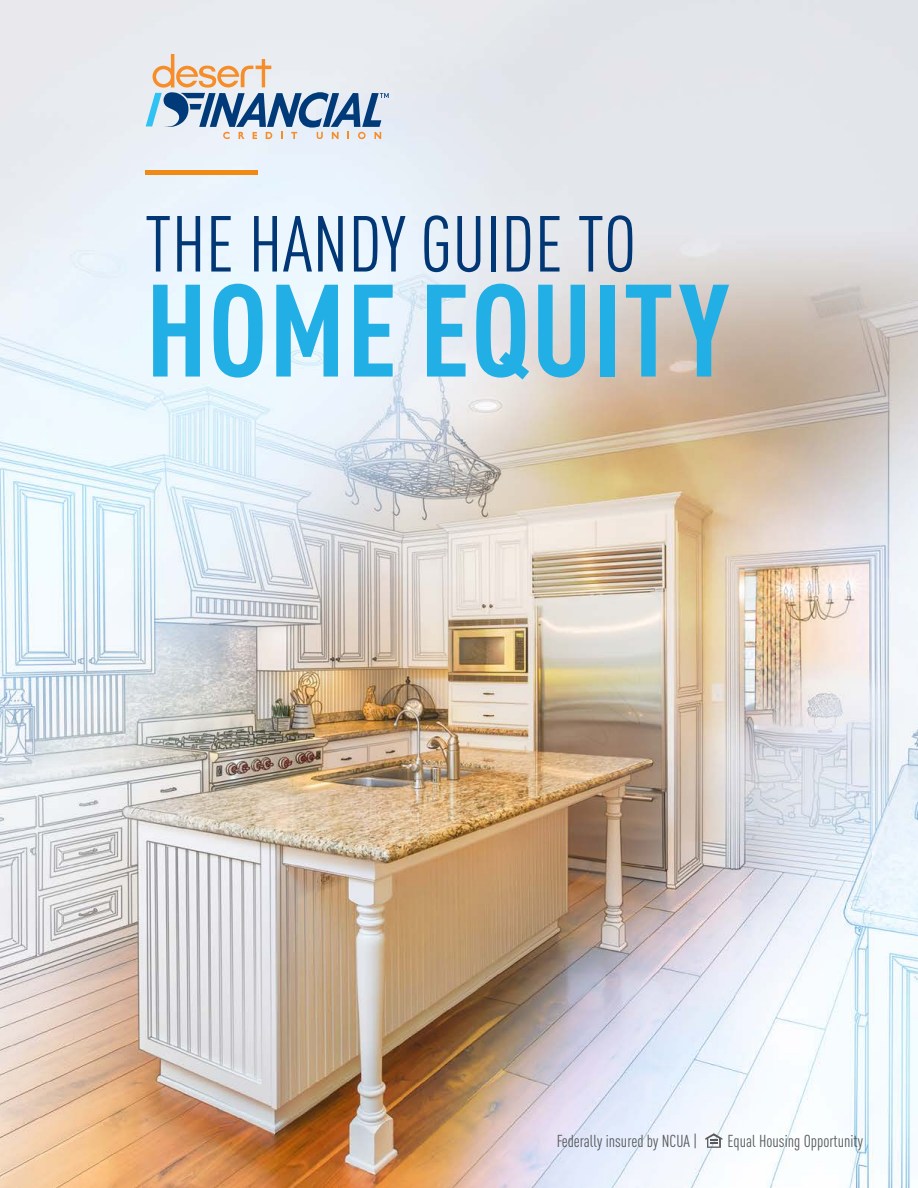
<style>
.page{position:relative;width:918px;height:1188px;background:#fff}
.page>*{position:absolute;margin:0;border:0;box-sizing:border-box;transform-origin:0 0}
.t1{font:700 condensed 129px "DIN Pro";letter-spacing:.005em;color:#21afe6}
.t2{font:condensed 78px "DIN Pro";letter-spacing:.005em;color:#003774}
.t3{font:condensed 17.1px "DIN Pro";color:#58595b}
</style>
<div class="page">
<img style="left:0;top:0;width:918px;height:1188px">
<hr style="left:145px;top:170px;width:113px;height:4px;background:#f18a15">
<svg style="left:146px;top:54px;width:243px;height:85px"></svg>
<svg style="left:705px;top:1133px;width:17px;height:15px"></svg>
<h2 class="t2" style="left:145px;top:188px;width:493px">THE HANDY GUIDE TO</h2>
<h1 class="t1" style="left:145px;top:233px;width:585px">HOME EQUITY</h1>
<p class="t3" style="left:556px;top:1128px;width:143px">Federally insured by NCUA |</p>
<p class="t3" style="left:727px;top:1128px;width:137px">Equal Housing Opportunity</p>
</div>
